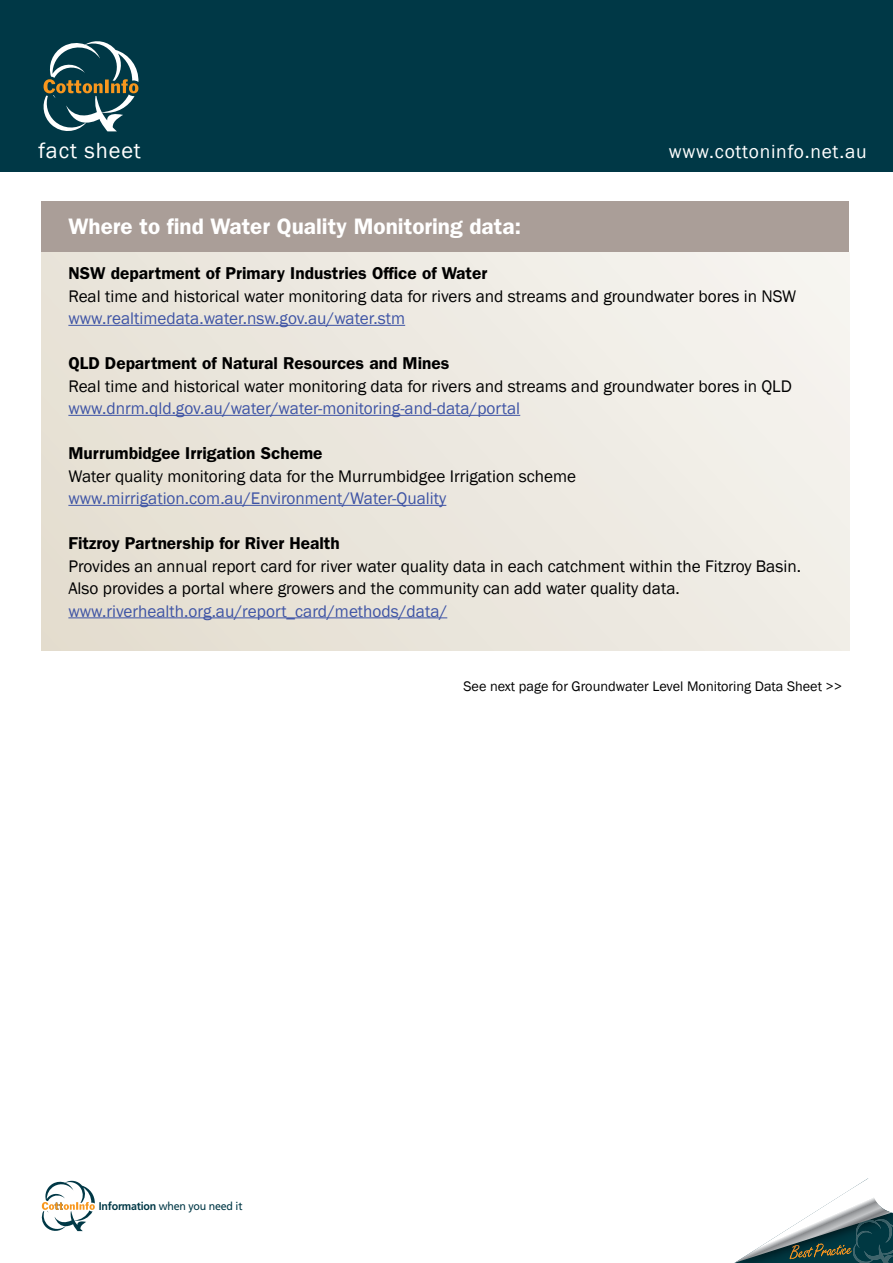
<style>
.page{position:relative;width:893px;height:1263px;background:#fff}
.page>*{position:absolute;margin:0;border:0;box-sizing:border-box;transform-origin:0 0}
.t1{font:600 22.5px "Franklin Gothic";color:#fff}
.t2{font:22.5px "Franklin Gothic";letter-spacing:.04em;color:#fff}
.t3{font:19.5px "Franklin Gothic";letter-spacing:.04em;color:#fff}
.t4{font:17.25px/22.5px "Franklin Gothic";color:#000}
.t5{font:17.25px "Franklin Gothic";color:#3e54a5}
.t6{font:600 17.25px "Franklin Gothic";color:#000}
.t7{font:14.25px "Franklin Gothic";color:#000}
.t8{font:11.25px "Frutiger";letter-spacing:-.02em;color:#003846;scale:.95 1}
.s1{font-weight:700}
</style>
<div class="page">
<div style="left:0;top:0;width:893px;height:171px;background:#003846"></div>
<svg style="left:43px;top:41px;width:96px;height:91px"></svg>
<svg style="left:734px;top:1178px;width:159px;height:85px"></svg>
<svg style="left:41px;top:1180px;width:54px;height:52px"></svg>
<div style="left:42px;top:202px;width:807px;height:50px;background:#aa9e98"></div>
<div style="left:42px;top:252px;width:807px;height:399px;background:linear-gradient(to right,#e4dfd3,#f4f1ec)"></div>
<hr style="left:68px;top:325px;width:337px;height:1px;background:#3e54a5">
<hr style="left:68px;top:415px;width:452px;height:1px;background:#3e54a5">
<hr style="left:68px;top:505px;width:378px;height:1px;background:#3e54a5">
<hr style="left:68px;top:617px;width:379px;height:1px;background:#3e54a5">
<h1 class="t2" style="left:38px;top:136px;width:104px">fact sheet</h1>
<p class="t3" style="left:669px;top:139px;width:199px">www.cottoninfo.net.au</p>
<h1 class="t1" style="left:68px;top:213px;width:454px">Where to find Water Quality Monitoring data:</h1>
<p class="t6" style="left:68px;top:263px;width:420px">NSW department of Primary Industries Office of Water</p>
<p class="t4" style="left:68px;top:285px;width:729px">Real time and historical water monitoring data for rivers and streams and groundwater bores in NSW</p>
<p class="t5" style="left:68px;top:308px;width:338px">www.realtimedata.water.nsw.gov.au/water.stm</p>
<p class="t6" style="left:68px;top:353px;width:383px">QLD Department of Natural Resources and Mines</p>
<p class="t4" style="left:68px;top:375px;width:714px">Real time and historical water monitoring data for rivers and streams and groundwater bores in QLD</p>
<p class="t5" style="left:68px;top:398px;width:453px">www.dnrm.qld.gov.au/water/water-monitoring-and-data/portal</p>
<p class="t6" style="left:68px;top:443px;width:256px">Murrumbidgee Irrigation Scheme</p>
<p class="t4" style="left:68px;top:465px;width:509px">Water quality monitoring data for the Murrumbidgee Irrigation scheme</p>
<p class="t5" style="left:68px;top:488px;width:379px">www.mirrigation.com.au/Environment/Water-Quality</p>
<p class="t6" style="left:68px;top:533px;width:273px">Fitzroy Partnership for River Health</p>
<p class="t4" style="left:68px;top:555px;width:734px">Provides an annual report card for river water quality data in each catchment within the Fitzroy Basin.<br>Also provides a portal where growers and the community can add water quality data.</p>
<p class="t5" style="left:68px;top:600px;width:380px">www.riverhealth.org.au/report_card/methods/data/</p>
<p class="t8" style="left:99px;top:1199px;width:153px"><span class="s1">Information</span> when you need it</p>
<p class="t7" style="left:463px;top:678px;width:380px">See next page for Groundwater Level Monitoring Data Sheet &gt;&gt;</p>
</div>
